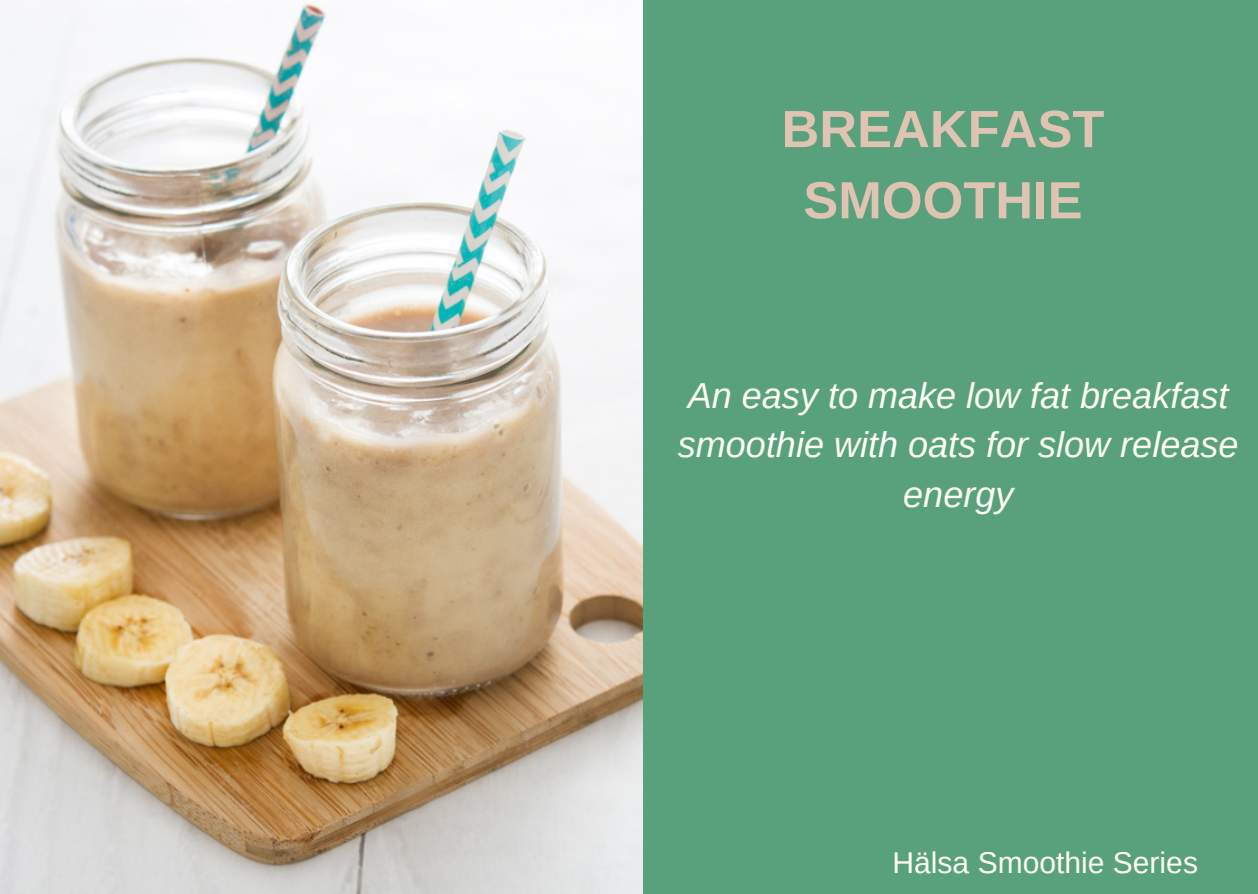
<style>
.page{position:relative;width:1258px;height:894px;background:#fff}
.page>*{position:absolute;margin:0;border:0;box-sizing:border-box;transform-origin:0 0}
.t1{font:700 52.5px/71.1px "Arimo";color:#dfc3b3;text-align:center}
.t2{font:italic 36px/49.5px "Arimo";color:#fdfff6;text-align:center}
.t3{font:30px "Arimo";color:#fdfff6}
</style>
<div class="page">
<div style="left:626px;top:0;width:632px;height:893px;background:#59a07c"></div>
<img style="left:0;top:0;width:643px;height:893px">
<p class="t1" style="left:781px;top:93px;width:324px">BREAKFAST<br>SMOOTHIE</p>
<p class="t2" style="left:678px;top:370px;width:562px">An easy to make low fat breakfast smoothie with oats for slow release energy</p>
<p class="t3" style="left:892px;top:845px;width:307px">Hälsa Smoothie Series</p>
</div>
